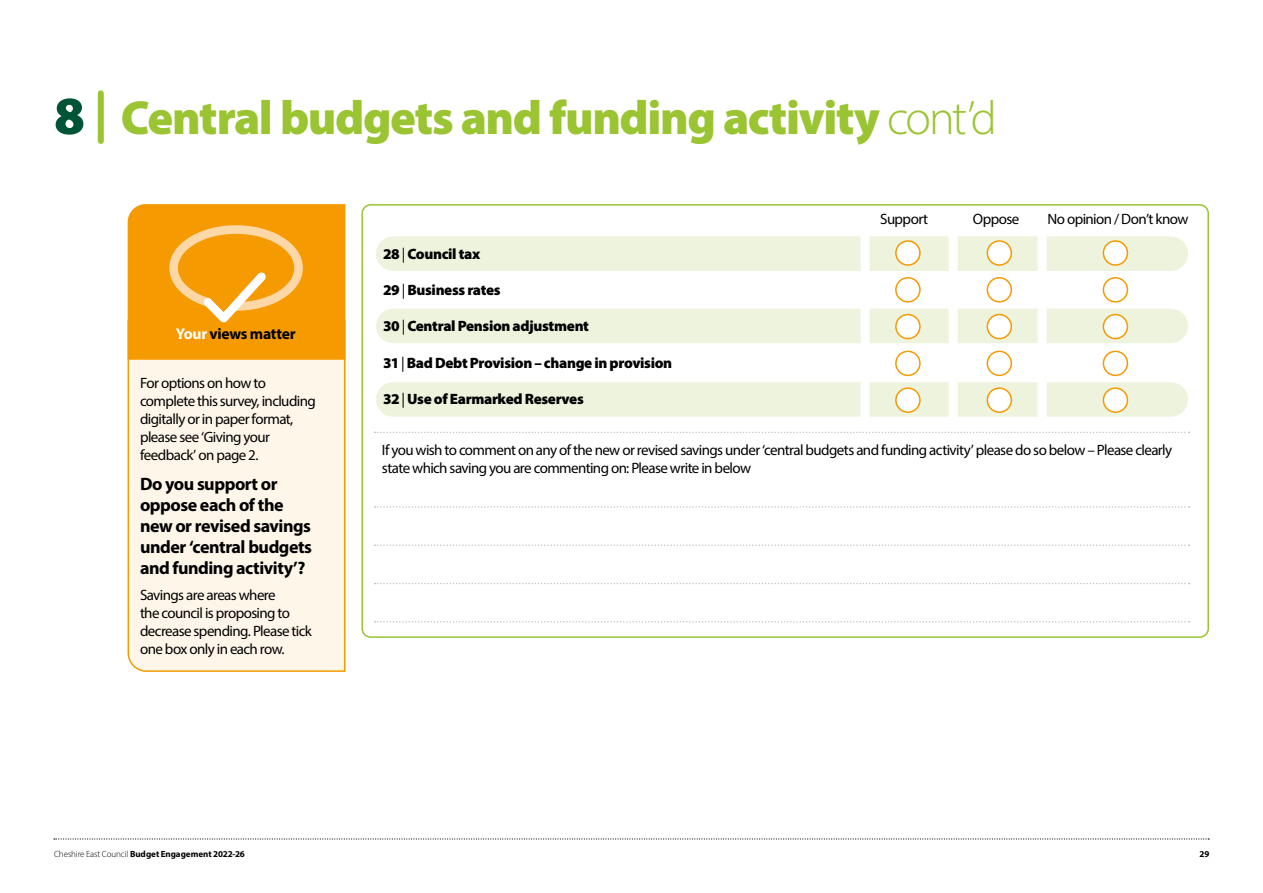
<style>
.page{position:relative;width:1263px;height:893px;background:#fff}
.page>*{position:absolute;margin:0;border:0;box-sizing:border-box;transform-origin:0 0}
.t1{font:900 48px "Myriad Pro";letter-spacing:-.03em;color:#9ac431}
.t2{font:700 18px/21px "Myriad Pro";letter-spacing:-.025em;color:#000}
.t3{font:700 15.6px "Myriad Pro";letter-spacing:-.02em;color:#000}
.t4{font:15px/18px "Myriad Pro";letter-spacing:-.04em;color:#000}
.t5{font:900 15px "Myriad Pro";letter-spacing:-.025em;color:#000}
.t6{font:700 9px "Myriad Pro";letter-spacing:-.005em;color:#000}
.s1{font-size:54px;color:#005436}
.s2{font-weight:300}
.s3{color:#fff}
.s4{font-weight:400}
</style>
<div class="page">
<svg style="left:54px;top:838px;width:1155px;height:1px"></svg>
<div style="left:98px;top:93px;width:6px;height:48px;background:#9ac431"></div>
<div style="left:127px;top:319px;width:219px;height:353px;background:#fff6ea"></div>
<svg style="left:128px;top:204px;width:217px;height:156px;background:#f5a012"></svg>
<div style="left:361px;top:204px;width:848px;height:434px;border:2px solid #9ac431;border-radius:9px"></div>
<div style="left:393px;top:236px;width:778px;height:35px;background:#edf3dd"></div>
<div style="left:393px;top:309px;width:778px;height:34px;background:#edf3dd"></div>
<div style="left:393px;top:382px;width:778px;height:35px;background:#edf3dd"></div>
<div style="left:896px;top:241px;width:24px;height:24px;background:#fff;border-radius:50%"></div>
<div style="left:895px;top:240px;width:26px;height:26px;border:2px solid #f59a00;border-radius:50%"></div>
<div style="left:987px;top:241px;width:24px;height:24px;background:#fff;border-radius:50%"></div>
<div style="left:986px;top:240px;width:26px;height:26px;border:2px solid #f59a00;border-radius:50%"></div>
<div style="left:1103px;top:241px;width:24px;height:24px;background:#fff;border-radius:50%"></div>
<div style="left:1103px;top:240px;width:25px;height:26px;border:2px solid #f59a00;border-radius:50%"></div>
<div style="left:895px;top:277px;width:26px;height:26px;border:2px solid #f59a00;border-radius:50%"></div>
<div style="left:986px;top:277px;width:26px;height:26px;border:2px solid #f59a00;border-radius:50%"></div>
<div style="left:1103px;top:277px;width:25px;height:26px;border:2px solid #f59a00;border-radius:50%"></div>
<div style="left:896px;top:315px;width:24px;height:24px;background:#fff;border-radius:50%"></div>
<div style="left:895px;top:314px;width:26px;height:25px;border:2px solid #f59a00;border-radius:50%"></div>
<div style="left:987px;top:315px;width:24px;height:24px;background:#fff;border-radius:50%"></div>
<div style="left:986px;top:314px;width:26px;height:25px;border:2px solid #f59a00;border-radius:50%"></div>
<div style="left:1103px;top:315px;width:24px;height:24px;background:#fff;border-radius:50%"></div>
<div style="left:1103px;top:314px;width:25px;height:25px;border:2px solid #f59a00;border-radius:50%"></div>
<div style="left:895px;top:351px;width:26px;height:25px;border:2px solid #f59a00;border-radius:50%"></div>
<div style="left:986px;top:351px;width:26px;height:25px;border:2px solid #f59a00;border-radius:50%"></div>
<div style="left:1103px;top:351px;width:25px;height:25px;border:2px solid #f59a00;border-radius:50%"></div>
<div style="left:896px;top:388px;width:24px;height:24px;background:#fff;border-radius:50%"></div>
<div style="left:895px;top:387px;width:26px;height:26px;border:2px solid #f59a00;border-radius:50%"></div>
<div style="left:987px;top:388px;width:24px;height:24px;background:#fff;border-radius:50%"></div>
<div style="left:986px;top:387px;width:26px;height:26px;border:2px solid #f59a00;border-radius:50%"></div>
<div style="left:1103px;top:388px;width:24px;height:24px;background:#fff;border-radius:50%"></div>
<div style="left:1103px;top:387px;width:25px;height:26px;border:2px solid #f59a00;border-radius:50%"></div>
<div style="left:949px;top:208px;width:9px;height:405px;background:#fff"></div>
<div style="left:861px;top:208px;width:9px;height:405px;background:#fff"></div>
<div style="left:1037px;top:208px;width:9px;height:405px;background:#fff"></div>
<svg style="left:375px;top:432px;width:814px;height:1px"></svg>
<svg style="left:375px;top:506px;width:814px;height:2px"></svg>
<svg style="left:375px;top:544px;width:814px;height:2px"></svg>
<svg style="left:375px;top:583px;width:814px;height:1px"></svg>
<svg style="left:375px;top:621px;width:814px;height:2px"></svg>
<p class="t1" style="left:54px;top:86px;width:944px"><span class="s1">8</span> Central budgets and funding activity <span class="s2">cont’d</span></p>
<p class="t3" style="left:176px;top:324px;width:121px"><span class="s3">Your</span> views matter</p>
<p class="t4" style="left:140px;top:374px;width:177px">For options on how to complete this survey, including digitally or in paper format, please see ‘Giving your feedback’ on page 2.</p>
<p class="t2" style="left:140px;top:472px;width:174px">Do you support or oppose each of the new or revised savings under ‘central budgets and funding activity’?</p>
<p class="t4" style="left:140px;top:586px;width:173px">Savings are areas where<br>the council is proposing to decrease spending. Please tick one box only in each row.</p>
<p class="t4" style="left:880px;top:210px;width:49px">Support</p>
<p class="t4" style="left:973px;top:210px;width:48px">Oppose</p>
<p class="t4" style="left:1047px;top:210px;width:143px">No opinion / Don’t know</p>
<p class="t5" style="left:383px;top:244px;width:99px">28 <span class="s4">|</span> Council tax</p>
<p class="t5" style="left:383px;top:280px;width:119px">29 <span class="s4">|</span> Business rates</p>
<p class="t5" style="left:383px;top:316px;width:207px">30 <span class="s4">|</span> Central Pension adjustment</p>
<p class="t5" style="left:383px;top:353px;width:290px">31 <span class="s4">|</span> Bad Debt Provision – change in provision</p>
<p class="t5" style="left:383px;top:389px;width:202px">32 <span class="s4">|</span> Use of Earmarked Reserves</p>
<p class="t4" style="left:382px;top:440px;width:792px">If you wish to comment on any of the new or revised savings under ‘central budgets and funding activity’ please do so below – Please clearly state which saving you are commenting on: Please write in below</p>
<p class="t6" style="left:54px;top:848px;width:192px"><span class="s2">Cheshire East Council</span> Budget Engagement 2022-26</p>
<p class="t6" style="left:1199px;top:848px;width:11px">29</p>
</div>
